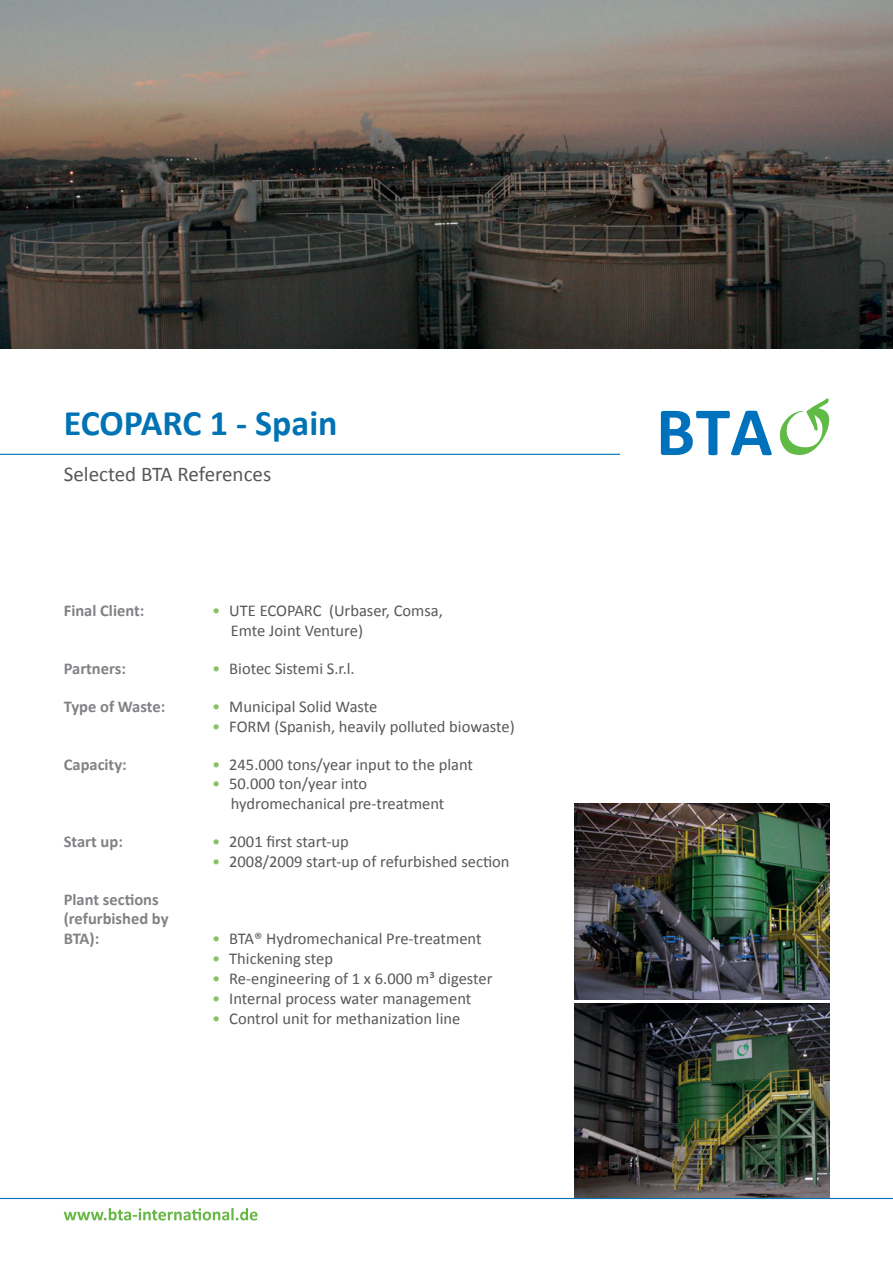
<style>
.page{position:relative;width:893px;height:1263px;background:#fff}
.page>*{position:absolute;margin:0;border:0;box-sizing:border-box;transform-origin:0 0}
.t1{font:700 36px "Calibri";color:#0073b4}
.t2{font:21px "Calibri";color:#57585a}
.t3{font:16.5px/19.8px "Calibri";color:#57585a}
.t4{font:700 16.5px/19.8px "Calibri";color:#808285}
.s1{color:#85c364}
</style>
<div class="page">
<img style="left:574px;top:804px;width:255px;height:195px">
<img style="left:0;top:0;width:893px;height:349px">
<img style="left:574px;top:1003px;width:255px;height:195px">
<svg style="left:64px;top:1208px;width:193px;height:12px"></svg>
<svg style="left:610px;top:398px;width:220px;height:58px"></svg>
<hr style="left:0;top:454px;width:620px;height:1px;background:#0073b4">
<svg style="left:0;top:1199px;width:893px;height:1px"></svg>
<hr style="left:0;top:1198px;width:893px;height:1px;background:#0073b4">
<h1 class="t1" style="left:64px;top:400px;width:275px">ECOPARC 1 - Spain</h1>
<p class="t2" style="left:64px;top:461px;width:209px">Selected BTA References</p>
<p class="t4" style="left:64px;top:601px;width:82px">Final Client:</p>
<p class="t3" style="left:231px;top:601px;width:214px;text-indent:-19px"><span class="s1">•</span> UTE ECOPARC (Urbaser, Comsa,<br>Emte Joint Venture)</p>
<p class="t4" style="left:64px;top:658px;width:64px">Partners:</p>
<p class="t3" style="left:212px;top:659px;width:144px"><span class="s1">•</span> Biotec Sistemi S.r.l.</p>
<p class="t4" style="left:64px;top:696px;width:103px">Type of Waste:</p>
<p class="t3" style="left:212px;top:696px;width:167px"><span class="s1">•</span> Municipal Solid Waste</p>
<p class="t3" style="left:212px;top:716px;width:304px"><span class="s1">•</span> FORM (Spanish, heavily polluted biowaste)</p>
<p class="t4" style="left:64px;top:754px;width:64px">Capacity:</p>
<p class="t3" style="left:212px;top:754px;width:262px"><span class="s1">•</span> 245.000 tons/year input to the plant</p>
<p class="t3" style="left:231px;top:774px;width:215px;text-indent:-19px"><span class="s1">•</span> 50.000 ton/year into hydromechanical pre-treatment</p>
<p class="t4" style="left:64px;top:832px;width:61px">Start up:</p>
<p class="t3" style="left:212px;top:832px;width:138px"><span class="s1">•</span> 2001 first start-up</p>
<p class="t3" style="left:212px;top:851px;width:299px"><span class="s1">•</span> 2008/2009 start-up of refurbished section</p>
<p class="t4" style="left:64px;top:889px;width:106px">Plant sections (refurbished by<br>BTA):</p>
<p class="t3" style="left:212px;top:929px;width:271px"><span class="s1">•</span> BTA® Hydromechanical Pre-treatment</p>
<p class="t3" style="left:212px;top:949px;width:122px"><span class="s1">•</span> Thickening step</p>
<p class="t3" style="left:212px;top:968px;width:282px"><span class="s1">•</span> Re-engineering of 1 x 6.000 m³ digester</p>
<p class="t3" style="left:212px;top:988px;width:261px"><span class="s1">•</span> Internal process water management</p>
<p class="t3" style="left:212px;top:1008px;width:250px"><span class="s1">•</span> Control unit for methanization line</p>
</div>
